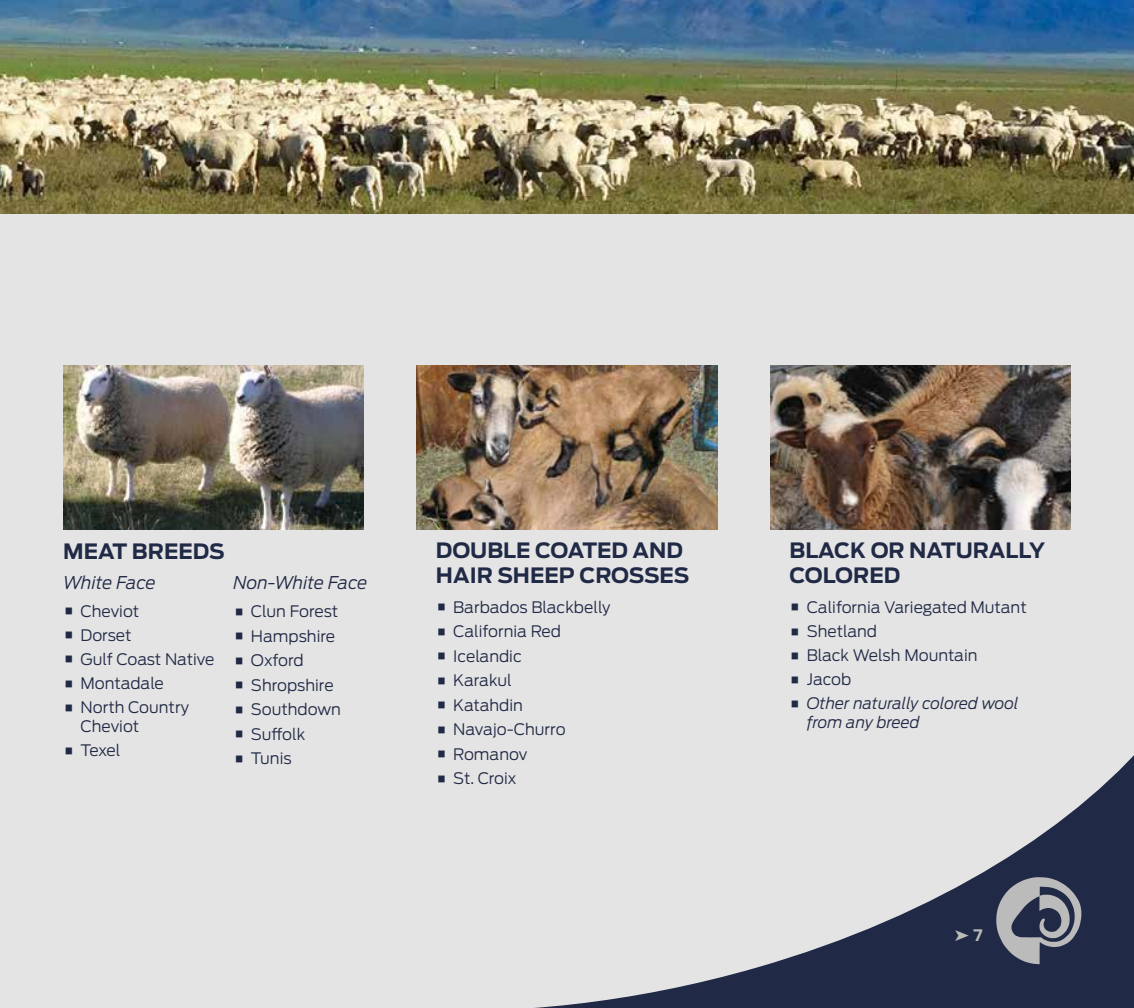
<style>
.page{position:relative;width:1134px;height:1008px;background:#e4e4e4}
.page>*{position:absolute;margin:0;border:0;box-sizing:border-box;transform-origin:0 0}
.t1{font:700 21px/25.2px "Antenna";color:#202945}
.t2{font:italic 300 17.5px "Antenna";letter-spacing:-.01em;color:#202945}
.t3{font:300 15.75px/18.9px "Antenna";color:#202945}
.t4{font:italic 300 15.75px/18.9px "Antenna";color:#202945}
.t5{font:700 15.75px "Antenna";color:#bbb}
.s1{font-weight:700;font-size:29.75px}
.s2{font-weight:700;font-style:normal;font-size:29.75px}
</style>
<div class="page">
<svg style="left:534px;top:755px;width:600px;height:253px"></svg>
<svg style="left:996px;top:877px;width:85px;height:87px;background:#6b6f7e"></svg>
<img style="left:0;top:0;width:1134px;height:213px">
<img style="left:63px;top:365px;width:301px;height:165px">
<img style="left:416px;top:365px;width:302px;height:165px">
<img style="left:770px;top:365px;width:301px;height:165px">
<h1 class="t1" style="left:436px;top:538px;width:255px">DOUBLE COATED AND<br>HAIR SHEEP CROSSES</h1>
<h1 class="t1" style="left:789px;top:538px;width:257px">BLACK OR NATURALLY</h1>
<h1 class="t1" style="left:63px;top:539px;width:163px">MEAT BREEDS</h1>
<p class="t2" style="left:63px;top:572px;width:94px">White Face</p>
<h1 class="t1" style="left:789px;top:563px;width:112px">COLORED</h1>
<p class="t3" style="left:63px;top:602px;width:78px"><span class="s1">•</span> Cheviot</p>
<p class="t3" style="left:63px;top:626px;width:70px"><span class="s1">•</span> Dorset</p>
<p class="t3" style="left:63px;top:650px;width:153px"><span class="s1">•</span> Gulf Coast Native</p>
<p class="t3" style="left:63px;top:674px;width:102px"><span class="s1">•</span> Montadale</p>
<p class="t3" style="left:80px;top:698px;width:110px;text-indent:-18px"><span class="s1">•</span> North Country<br>Cheviot</p>
<p class="t3" style="left:63px;top:741px;width:59px"><span class="s1">•</span> Texel</p>
<p class="t2" style="left:233px;top:572px;width:136px">Non-White Face</p>
<p class="t3" style="left:233px;top:602px;width:106px"><span class="s1">•</span> Clun Forest</p>
<p class="t3" style="left:233px;top:626px;width:103px"><span class="s1">•</span> Hampshire</p>
<p class="t3" style="left:233px;top:651px;width:72px"><span class="s1">•</span> Oxford</p>
<p class="t3" style="left:233px;top:675px;width:102px"><span class="s1">•</span> Shropshire</p>
<p class="t3" style="left:233px;top:700px;width:109px"><span class="s1">•</span> Southdown</p>
<p class="t3" style="left:233px;top:724px;width:73px"><span class="s1">•</span> Suffolk</p>
<p class="t3" style="left:233px;top:749px;width:60px"><span class="s1">•</span> Tunis</p>
<p class="t3" style="left:436px;top:598px;width:176px"><span class="s1">•</span> Barbados Blackbelly</p>
<p class="t3" style="left:436px;top:622px;width:127px"><span class="s1">•</span> California Red</p>
<p class="t3" style="left:436px;top:647px;width:88px"><span class="s1">•</span> Icelandic</p>
<p class="t3" style="left:436px;top:671px;width:77px"><span class="s1">•</span> Karakul</p>
<p class="t3" style="left:436px;top:696px;width:89px"><span class="s1">•</span> Katahdin</p>
<p class="t3" style="left:436px;top:720px;width:131px"><span class="s1">•</span> Navajo-Churro</p>
<p class="t3" style="left:436px;top:745px;width:93px"><span class="s1">•</span> Romanov</p>
<p class="t3" style="left:436px;top:769px;width:82px"><span class="s1">•</span> St. Croix</p>
<p class="t3" style="left:789px;top:598px;width:239px"><span class="s1">•</span> California Variegated Mutant</p>
<p class="t3" style="left:789px;top:622px;width:89px"><span class="s1">•</span> Shetland</p>
<p class="t3" style="left:789px;top:646px;width:190px"><span class="s1">•</span> Black Welsh Mountain</p>
<p class="t3" style="left:789px;top:670px;width:64px"><span class="s1">•</span> Jacob</p>
<p class="t4" style="left:807px;top:694px;width:214px;text-indent:-18px"><span class="s2">•</span> Other naturally colored wool from any breed</p>
<p class="t5" style="left:955px;top:926px;width:30px">➤ 7</p>
</div>
